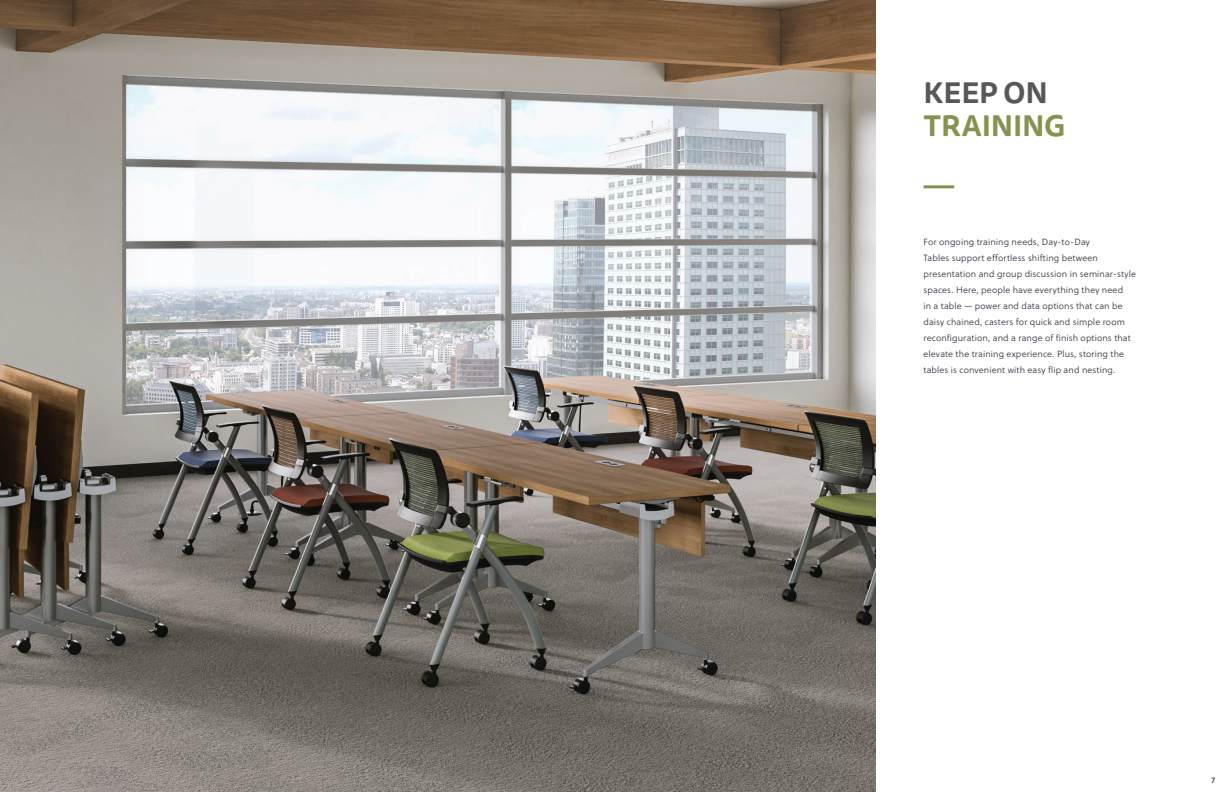
<style>
.page{position:relative;width:1224px;height:792px;background:#fff}
.page>*{position:absolute;margin:0;border:0;box-sizing:border-box;transform-origin:0 0}
.t1{font:700 29px "Tisa Sans Pro";letter-spacing:-.01em;color:#899151}
.t2{font:700 29px "Tisa Sans Pro";letter-spacing:-.005em;color:#57585a}
.t3{font:9px/16px "Soleil Lt";letter-spacing:.015em;color:#302e3d}
.t4{font:8px "Soleil Bk";color:#302e3d}
</style>
<div class="page">
<img style="left:0;top:0;width:875px;height:792px">
<hr style="left:924px;top:185px;width:30px;height:3px;background:#899151">
<h1 class="t2" style="left:924px;top:71px;width:126px">KEEP ON</h1>
<h1 class="t1" style="left:924px;top:104px;width:143px">TRAINING</h1>
<p class="t3" style="left:924px;top:234px;width:214px">For ongoing training needs, Day-to-Day<br>Tables support effortless shifting between presentation and group discussion in seminar-style spaces. Here, people have everything they need<br>in a table — power and data options that can be daisy chained, casters for quick and simple room reconfiguration, and a range of finish options that elevate the training experience. Plus, storing the tables is convenient with easy flip and nesting.</p>
<p class="t4" style="left:1211px;top:774px;width:5px">7</p>
</div>
